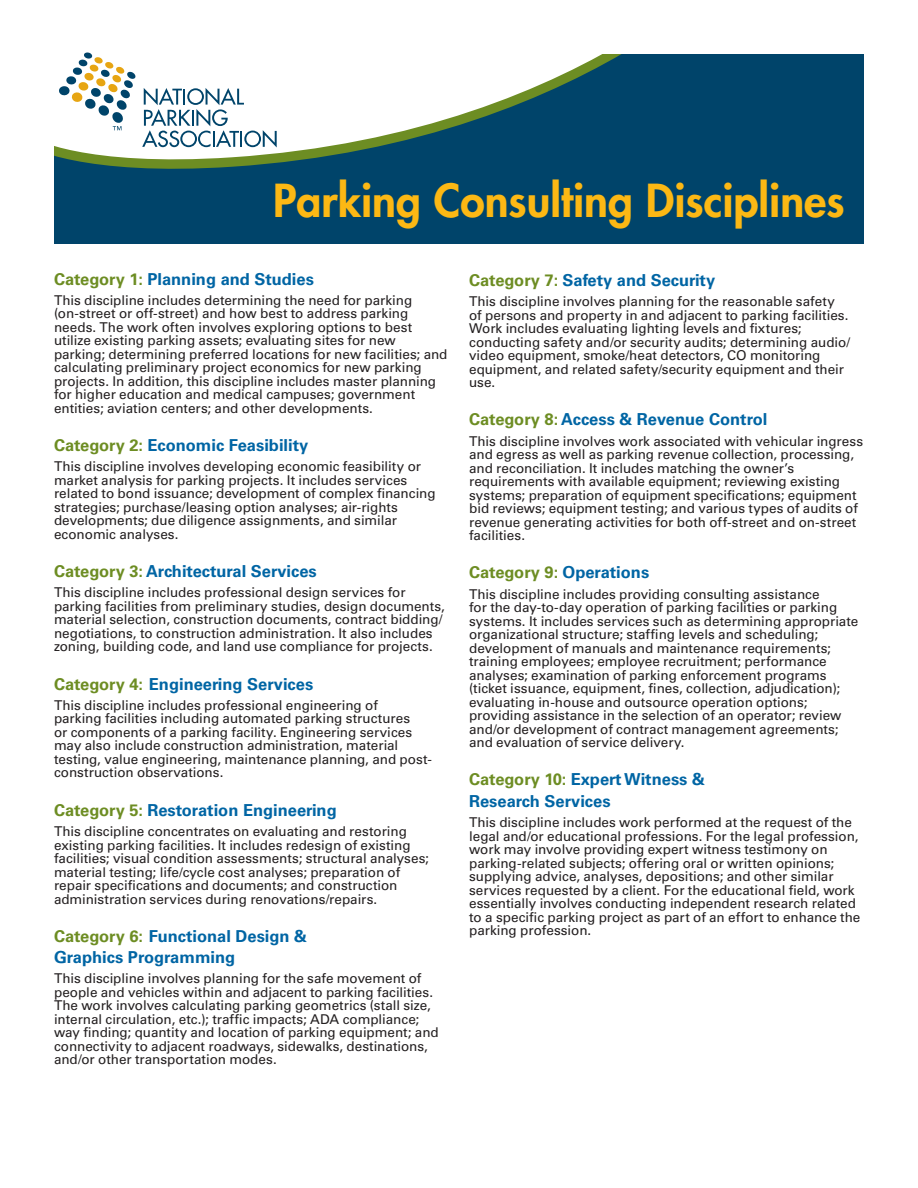
<style>
.page{position:relative;width:918px;height:1188px;background:#fff}
.page>*{position:absolute;margin:0;border:0;box-sizing:border-box;transform-origin:0 0}
.t1{font:800 44.25px "Futura";color:#fcb814}
.t2{font:700 16.5px/21px "Univers LT Std";color:#0065a4}
.t3{font:700 16.5px "Univers LT Std";color:#6d8d23}
.body{font:13.5px/13.5px "Univers LT Std";letter-spacing:-.005em;color:#231f20}
.s1{color:#6d8d23}
.s2{color:#0065a4}
</style>
<div class="page">
<svg style="left:54px;top:54px;width:810px;height:190px"></svg>
<div style="left:54px;top:214px;width:810px;height:29px;background:#00446a"></div>
<svg style="left:142px;top:88px;width:135px;height:59px"></svg>
<svg style="left:59px;top:53px;width:77px;height:77px"></svg>
<p class="t1" style="left:273px;top:172px;width:573px">Parking Consulting Disciplines</p>
<p class="t2" style="left:54px;top:268px;width:262px"><span class="s1">Category 1:</span> Planning and Studies</p>
<p class="body" style="left:54px;top:293px;width:395px">This discipline includes determining the need for parking (on-street or off-street) and how best to address parking needs. The work often involves exploring options to best utilize existing parking assets; evaluating sites for new parking; determining preferred locations for new facilities; and calculating preliminary project economics for new parking projects. In addition, this discipline includes master planning for higher education and medical campuses; government entities; aviation centers; and other developments.</p>
<p class="t2" style="left:54px;top:435px;width:256px"><span class="s1">Category 2:</span> Economic Feasibility</p>
<p class="body" style="left:54px;top:460px;width:383px">This discipline involves developing economic feasibility or market analysis for parking projects. It includes services related to bond issuance; development of complex financing strategies; purchase/leasing option analyses; air-rights developments; due diligence assignments, and similar economic analyses.</p>
<p class="t2" style="left:54px;top:561px;width:264px"><span class="s1">Category 3:</span> Architectural Services</p>
<p class="body" style="left:54px;top:586px;width:393px">This discipline includes professional design services for parking facilities from preliminary studies, design documents, material selection, construction documents, contract bidding/ negotiations, to construction administration. It also includes zoning, building code, and land use compliance for projects.</p>
<p class="t2" style="left:54px;top:674px;width:261px"><span class="s1">Category 4:</span> Engineering Services</p>
<p class="body" style="left:54px;top:699px;width:379px">This discipline includes professional engineering of<br>parking facilities including automated parking structures<br>or components of a parking facility. Engineering services may also include construction administration, material testing, value engineering, maintenance planning, and post&shy;construction observations.</p>
<p class="t2" style="left:54px;top:800px;width:284px"><span class="s1">Category 5:</span> Restoration Engineering</p>
<p class="body" style="left:54px;top:825px;width:376px">This discipline concentrates on evaluating and restoring existing parking facilities. It includes redesign of existing facilities; visual condition assessments; structural analyses; material testing; life/cycle cost analyses; preparation of repair specifications and documents; and construction administration services during renovations/repairs.</p>
<p class="t2" style="left:54px;top:926px;width:255px"><span class="s1">Category 6:</span> Functional Design &amp;<br>Graphics Programming</p>
<p class="body" style="left:54px;top:972px;width:386px">This discipline involves planning for the safe movement of people and vehicles within and adjacent to parking facilities.<br>The work involves calculating parking geometrics (stall size, internal circulation, etc.); traffic impacts; ADA compliance; way finding; quantity and location of parking equipment; and connectivity to adjacent roadways, sidewalks, destinations, and/or other transportation modes.</p>
<p class="t2" style="left:469px;top:270px;width:248px"><span class="s1">Category 7:</span> Safety and Security</p>
<p class="body" style="left:469px;top:295px;width:383px">This discipline involves planning for the reasonable safety of persons and property in and adjacent to parking facilities.<br>Work includes evaluating lighting levels and fixtures; conducting safety and/or security audits; determining audio/ video equipment, smoke/heat detectors, CO monitoring equipment, and related safety/security equipment and their use.</p>
<p class="t2" style="left:469px;top:409px;width:300px"><span class="s1">Category 8:</span> Access &amp; Revenue Control</p>
<p class="body" style="left:469px;top:434px;width:395px">This discipline involves work associated with vehicular ingress and egress as well as parking revenue collection, processing, and reconciliation. It includes matching the owner’s requirements with available equipment; reviewing existing systems; preparation of equipment specifications; equipment bid reviews; equipment testing; and various types of audits of revenue generating activities for both off-street and on-street facilities.</p>
<p class="t3" style="left:469px;top:563px;width:182px">Category 9: <span class="s2">Operations</span></p>
<p class="body" style="left:469px;top:587px;width:391px">This discipline includes providing consulting assistance<br>for the day-to-day operation of parking facilities or parking systems. It includes services such as determining appropriate organizational structure; staffing levels and scheduling; development of manuals and maintenance requirements; training employees; employee recruitment; performance analyses; examination of parking enforcement programs (ticket issuance, equipment, fines, collection, adjudication); evaluating in-house and outsource operation options; providing assistance in the selection of an operator; review and/or development of contract management agreements; and evaluation of service delivery.</p>
<p class="t2" style="left:469px;top:769px;width:237px;line-height:21.6px"><span class="s1">Category 10:</span> Expert Witness &amp;<br>Research Services</p>
<p class="body" style="left:469px;top:816px;width:393px">This discipline includes work performed at the request of the legal and/or educational professions. For the legal profession, work may involve providing expert witness testimony on parking-related subjects; offering oral or written opinions; supplying advice, analyses, depositions; and other similar services requested by a client. For the educational field, work essentially involves conducting independent research related to a specific parking project as part of an effort to enhance the parking profession.</p>
</div>
